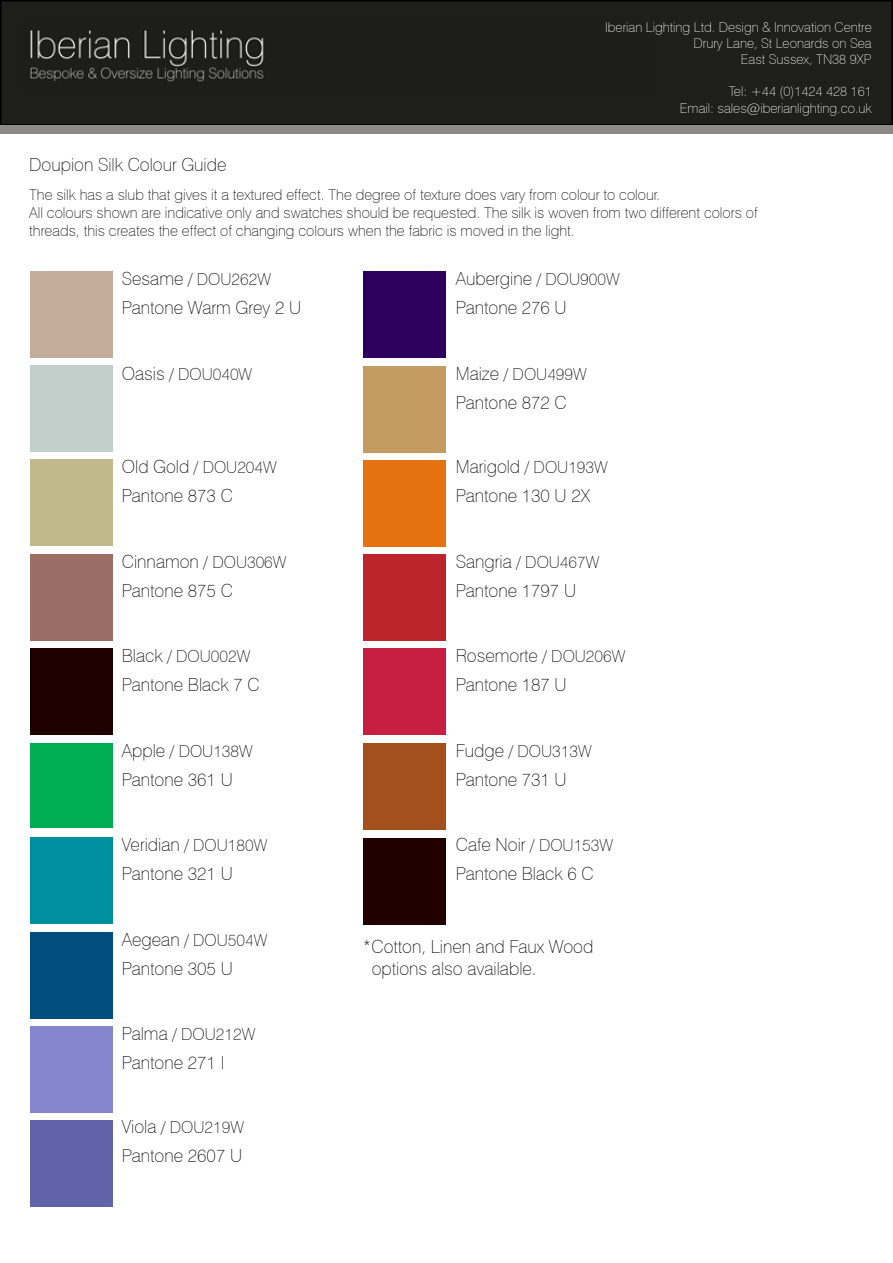
<style>
.page{position:relative;width:893px;height:1263px;background:#fff}
.page>*{position:absolute;margin:0;border:0;box-sizing:border-box;transform-origin:0 0}
.t1{font:100 18px/21.6px "Swiss 721 BT";color:#000}
.t2{font:100 18px "Swiss 721 BT";color:#020203}
.t3{font:100 16.5px "Swiss 721 BT";color:#000}
.t4{font:100 15px/18px "Swiss 721 BT";color:#020203}
.t5{font:100 13.5px/16.2px "Swiss 721 BT";color:#fff;text-align:right}
.s1{font-size:18px}
.s2{font-size:16.5px}
</style>
<div class="page">
<div style="left:1px;top:1px;width:891px;height:124px;background:#1e1e1d"></div>
<img style="left:30px;top:30px;width:234px;height:52px">
<div style="left:0;top:0;width:893px;height:125px;border:2px solid #000"></div>
<div style="left:0;top:125px;width:893px;height:9px;background:#8d8b8a"></div>
<div style="left:30px;top:648px;width:83px;height:87px;background:#1f0001"></div>
<div style="left:363px;top:743px;width:83px;height:87px;background:#a34f1e"></div>
<div style="left:363px;top:554px;width:83px;height:87px;background:#bb252b"></div>
<div style="left:363px;top:648px;width:83px;height:87px;background:#c61f41"></div>
<div style="left:30px;top:932px;width:83px;height:87px;background:#004e7f"></div>
<div style="left:30px;top:1120px;width:83px;height:86px;background:#6063a7"></div>
<div style="left:30px;top:743px;width:83px;height:85px;background:#00ad53"></div>
<div style="left:30px;top:1026px;width:83px;height:87px;background:#8586ce"></div>
<div style="left:363px;top:459px;width:83px;height:87px;background:#e47211"></div>
<div style="left:30px;top:838px;width:83px;height:86px;background:#008f9f"></div>
<div style="left:363px;top:838px;width:83px;height:86px;background:#230000"></div>
<div style="left:363px;top:271px;width:83px;height:87px;background:#2e005d"></div>
<div style="left:363px;top:366px;width:83px;height:86px;background:#c49b61"></div>
<div style="left:30px;top:554px;width:83px;height:87px;background:#9b6e65"></div>
<div style="left:30px;top:365px;width:83px;height:87px;background:#c3cfcb"></div>
<div style="left:30px;top:459px;width:83px;height:87px;background:#c1b98b"></div>
<div style="left:30px;top:271px;width:83px;height:87px;background:#c3ac9a"></div>
<p class="t2" style="left:29px;top:154px;width:199px">Doupion Silk Colour Guide</p>
<p class="t5" style="left:605px;top:19px;width:268px">Iberian Lighting Ltd. Design &amp; Innovation Centre<br>Drury Lane, St Leonards on Sea<br>East Sussex, TN38 9XP</p>
<p class="t5" style="left:680px;top:83px;width:193px">Tel: +44 (0)1424 428 161<br>Email: sales@iberianlighting.co.uk</p>
<p class="t4" style="left:29px;top:185px;width:730px">The silk has a slub that gives it a textured effect. The degree of texture does vary from colour to colour.<br>All colours shown are indicative only and swatches should be requested. The silk is woven from two different colors of threads, this creates the effect of changing colours when the fabric is moved in the light.</p>
<p class="t3" style="left:122px;top:269px;width:151px"><span class="s1">Sesame</span> / DOU262W</p>
<p class="t1" style="left:456px;top:268px;width:165px">Aubergine <span class="s2">/ DOU900W</span></p>
<p class="t1" style="left:122px;top:296px;width:181px">Pantone Warm Grey 2 U</p>
<p class="t1" style="left:456px;top:296px;width:112px">Pantone 276 U</p>
<p class="t3" style="left:122px;top:364px;width:132px"><span class="s1">Oasis</span> / DOU040W</p>
<p class="t3" style="left:456px;top:364px;width:132px"><span class="s1">Maize</span> / DOU499W</p>
<p class="t1" style="left:456px;top:392px;width:113px">Pantone 872 C</p>
<p class="t3" style="left:122px;top:457px;width:156px"><span class="s1">Old Gold</span> / DOU204W</p>
<p class="t1" style="left:456px;top:456px;width:153px">Marigold <span class="s2">/ DOU193W</span></p>
<p class="t1" style="left:122px;top:485px;width:113px">Pantone 873 C</p>
<p class="t1" style="left:456px;top:485px;width:136px">Pantone 130 U 2X</p>
<p class="t1" style="left:122px;top:550px;width:166px">Cinnamon <span class="s2">/ DOU306W</span></p>
<p class="t3" style="left:456px;top:552px;width:145px"><span class="s1">Sangria</span> / DOU467W</p>
<p class="t1" style="left:122px;top:579px;width:113px">Pantone 875 C</p>
<p class="t1" style="left:456px;top:579px;width:122px">Pantone 1797 U</p>
<p class="t3" style="left:122px;top:646px;width:130px"><span class="s1">Black</span> / DOU002W</p>
<p class="t1" style="left:456px;top:644px;width:171px">Rosemorte <span class="s2">/ DOU206W</span></p>
<p class="t1" style="left:122px;top:673px;width:140px">Pantone Black 7 C</p>
<p class="t1" style="left:456px;top:673px;width:112px">Pantone 187 U</p>
<p class="t3" style="left:122px;top:741px;width:132px"><span class="s1">Apple</span> / DOU138W</p>
<p class="t3" style="left:456px;top:741px;width:137px"><span class="s1">Fudge</span> / DOU313W</p>
<p class="t1" style="left:122px;top:769px;width:112px">Pantone 361 U</p>
<p class="t1" style="left:456px;top:769px;width:112px">Pantone 731 U</p>
<p class="t1" style="left:122px;top:834px;width:147px">Veridian <span class="s2">/ DOU180W</span></p>
<p class="t1" style="left:456px;top:834px;width:159px">Cafe Noir <span class="s2">/ DOU153W</span></p>
<p class="t1" style="left:122px;top:863px;width:112px">Pantone 321 U</p>
<p class="t1" style="left:456px;top:863px;width:140px">Pantone Black 6 C</p>
<p class="t3" style="left:122px;top:930px;width:147px"><span class="s1">Aegean</span> / DOU504W</p>
<p class="t1" style="left:122px;top:957px;width:112px">Pantone 305 U</p>
<p class="t3" style="left:122px;top:1024px;width:135px"><span class="s1">Palma</span> / DOU212W</p>
<p class="t1" style="left:122px;top:1051px;width:104px">Pantone 271 I</p>
<p class="t3" style="left:122px;top:1117px;width:124px"><span class="s1">Viola</span> / DOU219W</p>
<p class="t1" style="left:122px;top:1144px;width:122px">Pantone 2607 U</p>
<p class="t1" style="left:372px;top:936px;width:223px;text-indent:-9px">*Cotton, Linen and Faux Wood options also available.</p>
</div>
